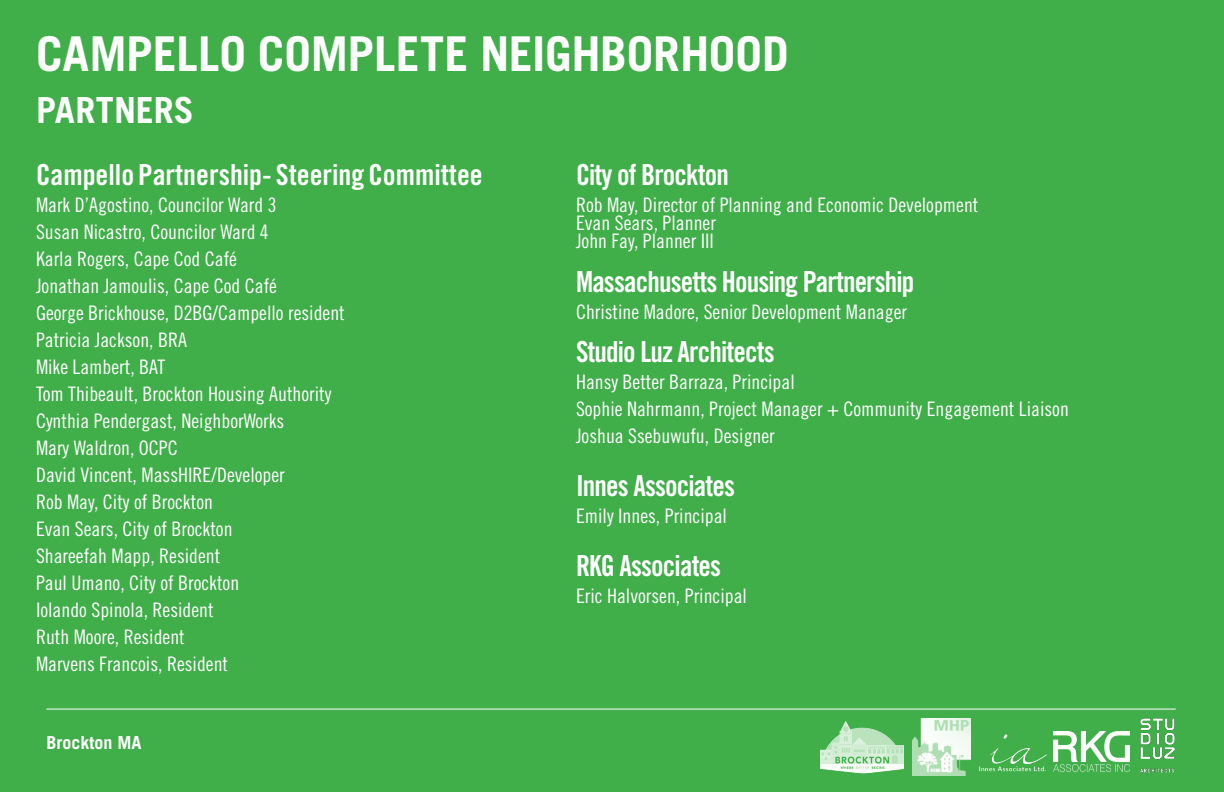
<style>
.page{position:relative;width:1224px;height:792px;background:#40ae49}
.page>*{position:absolute;margin:0;border:0;box-sizing:border-box;transform-origin:0 0}
.Headline{font:700 48px "Trade Gothic LT Std";letter-spacing:-.005em;color:#fff}
.Headline-2{font:700 36px "Trade Gothic LT Std";color:#fff}
.t1{font:29px "Trade Gothic LT Std Bd Cn 20";letter-spacing:-.03em;color:#fff}
.t2{font:29px "Trade Gothic LT Std Bd Cn 20";color:#fff}
.t3{font:20px "Trade Gothic LT Std Cn 18";color:#fff}
.t4{font:700 18px "Trade Gothic LT Std";color:#fff}
</style>
<div class="page">
<hr style="left:46px;top:709px;width:1130px;height:1px;background:#fff">
<img style="left:1140px;top:718px;width:35px;height:55px">
<img style="left:1053px;top:731px;width:76px;height:42px">
<img style="left:979px;top:734px;width:68px;height:38px">
<img style="left:913px;top:719px;width:57px;height:56px">
<img style="left:821px;top:721px;width:82px;height:53px">
<p class="Headline" style="left:36px;top:24px;width:754px">CAMPELLO COMPLETE NEIGHBORHOOD</p>
<p class="Headline-2" style="left:36px;top:88px;width:159px">PARTNERS</p>
<p class="t2" style="left:36px;top:157px;width:448px">Campello Partnership- Steering Committee</p>
<p class="t3" style="left:36px;top:193px;width:242px">Mark D’Agostino, Councilor Ward 3</p>
<p class="t3" style="left:36px;top:220px;width:234px">Susan Nicastro, Councilor Ward 4</p>
<p class="t3" style="left:36px;top:247px;width:203px">Karla Rogers, Cape Cod Café</p>
<p class="t3" style="left:36px;top:274px;width:243px">Jonathan Jamoulis, Cape Cod Café</p>
<p class="t3" style="left:36px;top:301px;width:310px">George Brickhouse, D2BG/Campello resident</p>
<p class="t3" style="left:36px;top:328px;width:153px">Patricia Jackson, BRA</p>
<p class="t3" style="left:36px;top:355px;width:131px">Mike Lambert, BAT</p>
<p class="t3" style="left:36px;top:382px;width:297px">Tom Thibeault, Brockton Housing Authority</p>
<p class="t3" style="left:36px;top:409px;width:250px">Cynthia Pendergast, NeighborWorks</p>
<p class="t3" style="left:36px;top:436px;width:143px">Mary Waldron, OCPC</p>
<p class="t3" style="left:36px;top:463px;width:250px">David Vincent, MassHIRE/Developer</p>
<p class="t3" style="left:36px;top:490px;width:178px">Rob May, City of Brockton</p>
<p class="t3" style="left:36px;top:517px;width:198px">Evan Sears, City of Brockton</p>
<p class="t3" style="left:36px;top:544px;width:186px">Shareefah Mapp, Resident</p>
<p class="t3" style="left:36px;top:571px;width:205px">Paul Umano, City of Brockton</p>
<p class="t3" style="left:36px;top:598px;width:179px">Iolando Spinola, Resident</p>
<p class="t3" style="left:36px;top:625px;width:150px">Ruth Moore, Resident</p>
<p class="t3" style="left:36px;top:652px;width:194px">Marvens Francois, Resident</p>
<p class="t4" style="left:46px;top:731px;width:97px">Brockton MA</p>
<p class="t1" style="left:576px;top:157px;width:154px">City of Brockton</p>
<p class="t3" style="left:576px;top:193px;width:404px">Rob May, Director of Planning and Economic Development</p>
<p class="t3" style="left:576px;top:211px;width:141px">Evan Sears, Planner</p>
<p class="t3" style="left:576px;top:229px;width:140px">John Fay, Planner III</p>
<p class="t1" style="left:576px;top:264px;width:340px">Massachusetts Housing Partnership</p>
<p class="t3" style="left:576px;top:300px;width:333px">Christine Madore, Senior Development Manager</p>
<p class="t1" style="left:576px;top:334px;width:200px">Studio Luz Architects</p>
<p class="t3" style="left:576px;top:370px;width:220px">Hansy Better Barraza, Principal</p>
<p class="t3" style="left:576px;top:397px;width:494px">Sophie Nahrmann, Project Manager + Community Engagement Liaison</p>
<p class="t3" style="left:576px;top:424px;width:200px">Joshua Ssebuwufu, Designer</p>
<p class="t1" style="left:576px;top:468px;width:161px">Innes Associates</p>
<p class="t3" style="left:576px;top:504px;width:153px">Emily Innes, Principal</p>
<p class="t1" style="left:576px;top:548px;width:147px">RKG Associates</p>
<p class="t3" style="left:576px;top:584px;width:173px">Eric Halvorsen, Principal</p>
</div>
